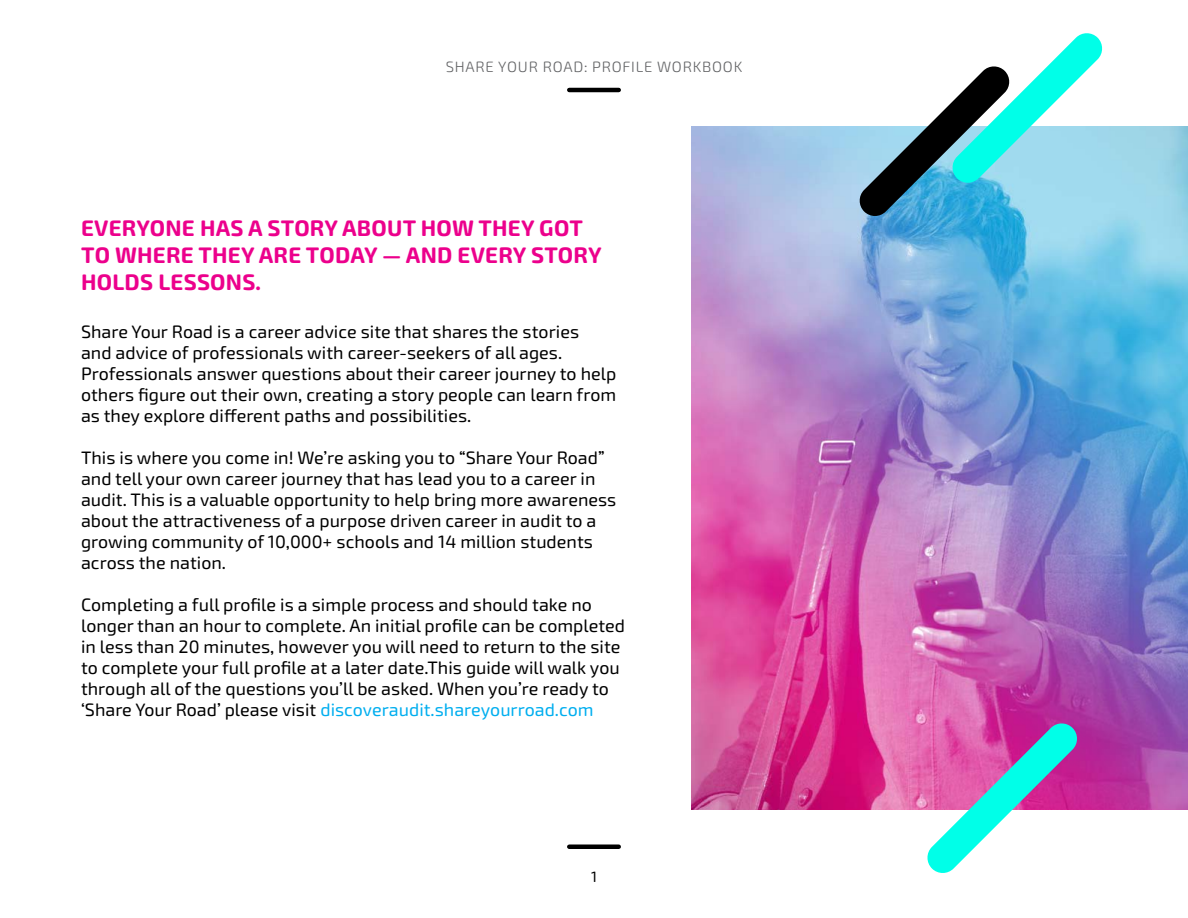
<style>
.page{position:relative;width:1188px;height:918px;background:#fff}
.page>*{position:absolute;margin:0;border:0;box-sizing:border-box;transform-origin:0 0}
.t1{font:700 22.5px/27px "Exo Soft";letter-spacing:.01em;color:#ec008c}
.t2{font:18px/21px "Exo Soft";color:#000}
.t3{font:300 15px "Exo Soft";letter-spacing:.05em;color:#636466}
.t4{font:15px "Exo Soft";color:#000}
.s1{color:#00aeef}
</style>
<div class="page">
<div style="left:569px;top:844px;width:50px;height:5px;background:#000"></div>
<hr style="left:569px;top:88px;width:50px;height:4px;background:#000">
<img style="left:691px;top:126px;width:497px;height:684px">
<svg style="left:858px;top:33px;width:246px;height:184px"></svg>
<svg style="left:926px;top:722px;width:153px;height:151px"></svg>
<p class="t3" style="left:446px;top:58px;width:298px">SHARE YOUR ROAD: PROFILE WORKBOOK</p>
<p class="t1" style="left:81px;top:214px;width:522px">EVERYONE HAS A STORY ABOUT HOW THEY GOT<br>TO WHERE THEY ARE TODAY — AND EVERY STORY<br>HOLDS LESSONS.</p>
<p class="t2" style="left:81px;top:322px;width:537px">Share Your Road is a career advice site that shares the stories<br>and advice of professionals with career-seekers of all ages.<br>Professionals answer questions about their career journey to help others figure out their own, creating a story people can learn from as they explore different paths and possibilities.</p>
<p class="t2" style="left:81px;top:448px;width:537px">This is where you come in! We’re asking you to “Share Your Road” and tell your own career journey that has lead you to a career in audit. This is a valuable opportunity to help bring more awareness about the attractiveness of a purpose driven career in audit to a growing community of 10,000+ schools and 14 million students across the nation.</p>
<p class="t2" style="left:81px;top:595px;width:546px">Completing a full profile is a simple process and should take no longer than an hour to complete. An initial profile can be completed in less than 20 minutes, however you will need to return to the site to complete your full profile at a later date.This guide will walk you through all of the questions you’ll be asked. When you’re ready to ‘Share Your Road’ please visit <span class="s1">discoveraudit.shareyourroad.com</span></p>
<p class="t4" style="left:591px;top:868px;width:7px">1</p>
</div>
